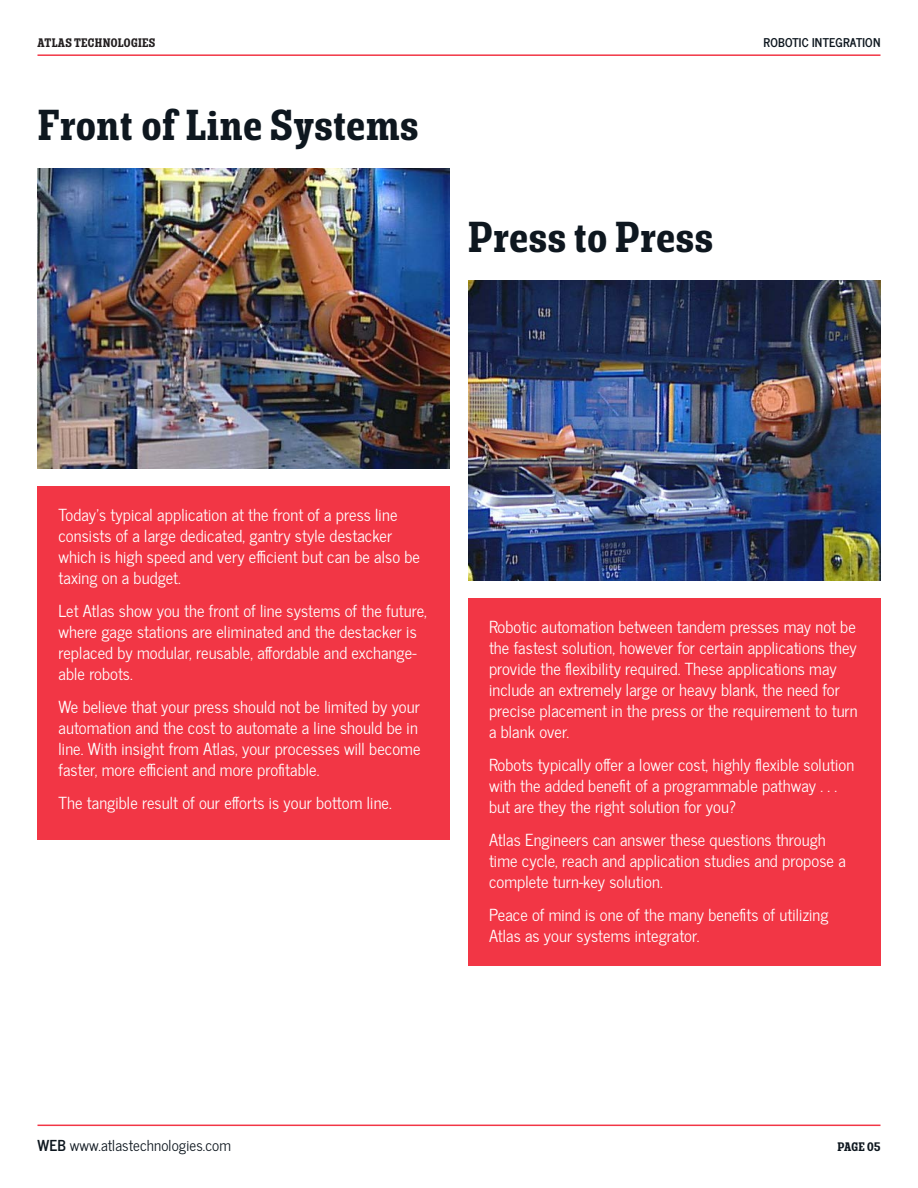
<style>
.page{position:relative;width:918px;height:1188px;background:#fff}
.page>*{position:absolute;margin:0;border:0;box-sizing:border-box;transform-origin:0 0}
.Large_Title{font:700 42px "Rude Slab Condensed";letter-spacing:.02em;color:#0e171f}
.Main_Body_Paragraph{font:16.5px/21px "News Cycle";letter-spacing:.005em;color:#fff}
.t1{font:15px "News Cycle";letter-spacing:.005em;color:#0e171f}
.Folios{font:700 12px "News Cycle";letter-spacing:.02em;color:#0e171f}
.t2{font:700 12px "Rude Slab Condensed";letter-spacing:.03em;color:#231f20}
.t3{font:700 12px "Rude Slab Condensed";letter-spacing:.015em;color:#0e171f}
.s1{font-weight:700}
</style>
<div class="page">
<hr style="left:38px;top:1125px;width:842px;height:1px;background:#f23645">
<hr style="left:38px;top:54px;width:842px;height:2px;background:#f23645">
<div style="left:38px;top:486px;width:412px;height:354px;background:#f23645"></div>
<img style="left:38px;top:168px;width:412px;height:300px">
<div style="left:468px;top:598px;width:412px;height:368px;background:#f23645"></div>
<img style="left:468px;top:280px;width:412px;height:300px">
<p class="t2" style="left:38px;top:35px;width:119px">ATLAS TECHNOLOGIES</p>
<p class="Folios" style="left:764px;top:31px;width:118px">ROBOTIC INTEGRATION</p>
<p class="Large_Title" style="left:38px;top:98px;width:382px">Front of Line Systems</p>
<p class="Large_Title" style="left:468px;top:210px;width:246px">Press to Press</p>
<p class="Main_Body_Paragraph" style="left:58px;top:503px;width:363px">Today’s typical application at the front of a press line consists of a large dedicated, gantry style destacker which is high speed and very efficient but can be also be taxing on a budget.</p>
<p class="Main_Body_Paragraph" style="left:58px;top:599px;width:370px">Let Atlas show you the front of line systems of the future, where gage stations are eliminated and the destacker is replaced by modular, reusable, affordable and exchange&shy;able robots.</p>
<p class="Main_Body_Paragraph" style="left:58px;top:695px;width:364px">We believe that your press should not be limited by your automation and the cost to automate a line should be in line. With insight from Atlas, your processes will become faster, more efficient and more profitable.</p>
<p class="Main_Body_Paragraph" style="left:58px;top:791px;width:335px">The tangible result of our efforts is your bottom line.</p>
<p class="Main_Body_Paragraph" style="left:489px;top:615px;width:370px">Robotic automation between tandem presses may not be the fastest solution, however for certain applications they provide the flexibility required. These applications may include an extremely large or heavy blank, the need for precise placement in the press or the requirement to turn a blank over.</p>
<p class="Main_Body_Paragraph" style="left:489px;top:753px;width:367px">Robots typically offer a lower cost, highly flexible solution with the added benefit of a programmable pathway . . . but are they the right solution for you?</p>
<p class="Main_Body_Paragraph" style="left:489px;top:828px;width:358px">Atlas Engineers can answer these questions through time cycle, reach and application studies and propose a complete turn-key solution.</p>
<p class="Main_Body_Paragraph" style="left:489px;top:903px;width:341px">Peace of mind is one of the many benefits of utilizing<br>Atlas as your systems integrator.</p>
<p class="t1" style="left:38px;top:1132px;width:195px"><span class="s1">WEB</span> www.atlastechnologies.com</p>
<p class="t3" style="left:838px;top:1139px;width:44px">PAGE 05</p>
</div>
